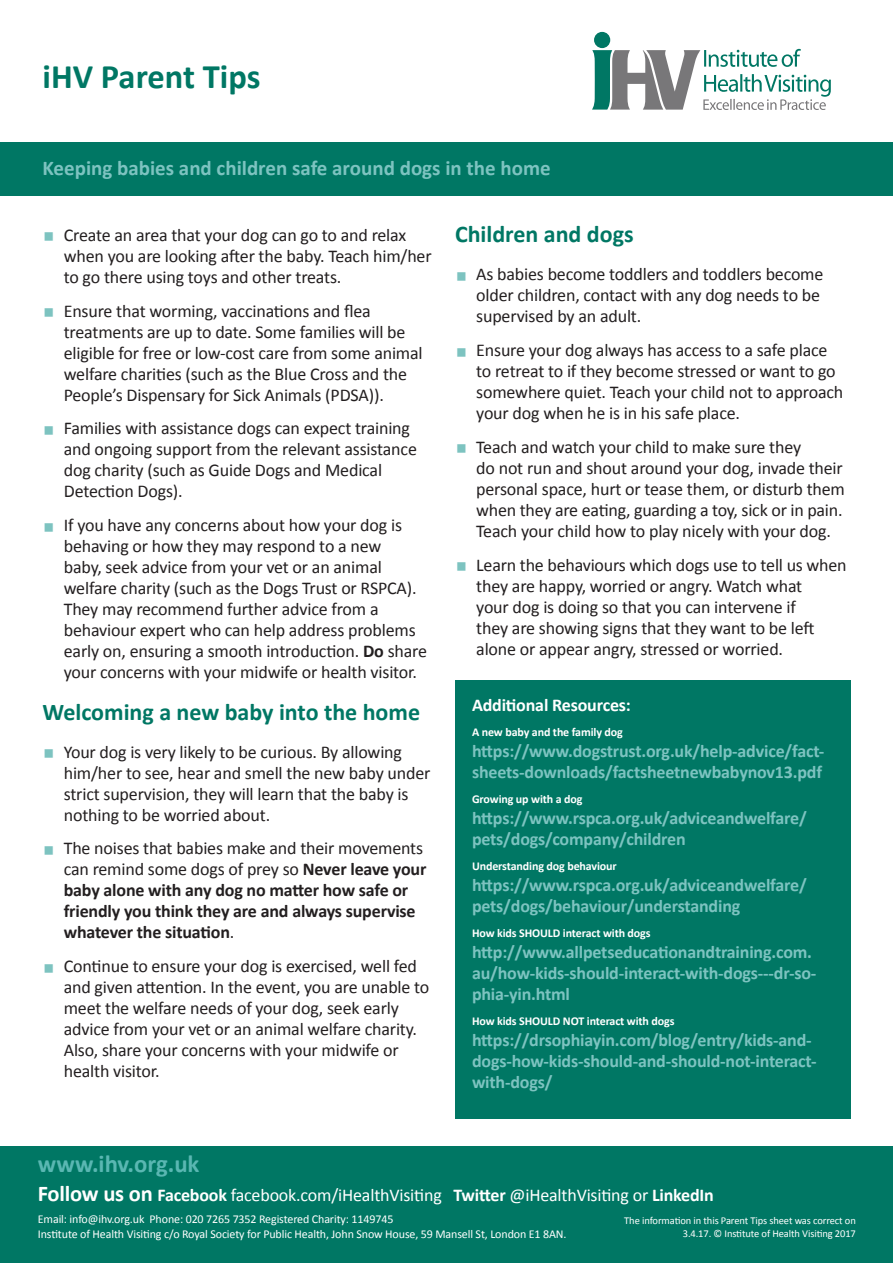
<style>
.page{position:relative;width:893px;height:1263px;background:#fff}
.page>*{position:absolute;margin:0;border:0;box-sizing:border-box;transform-origin:0 0}
.t1{font:700 34.5px "Calibri";color:#007764}
.t2{font:700 24.75px "Calibri";color:#5ab7b2}
.General_Headings{font:700 24px "Calibri";color:#007764}
.t3{font:700 21px "Calibri";color:#7dc3c0}
.Body_Text{font:18px/21px "Calibri";letter-spacing:-.01em;color:#231f20}
.t4{font:700 18px/21px "Calibri";letter-spacing:-.01em;color:#7dc3c0}
.Body_Text-2{font:700 18px/21px "Calibri";letter-spacing:-.01em;color:#231f20}
.t5{font:18px "Calibri";letter-spacing:-.01em;color:#fff}
.t6{font:700 18px "Calibri";letter-spacing:-.01em;color:#fff}
.t7{font:12px "Calibri";letter-spacing:-.01em;color:#fff}
.t8{font:700 12px "Calibri";letter-spacing:-.01em;color:#fff}
.t9{font:10.5px/13.5px "Calibri";letter-spacing:-.01em;color:#fff;text-align:right}
.s1{font-size:36px;color:#7dc3c0}
.s2{font-weight:700}
.s3{font-weight:400;font-size:36px;color:#7dc3c0}
.s4{font-weight:400}
.s5{font-weight:700;font-size:22.5px}
</style>
<div class="page">
<div style="left:0;top:1146px;width:893px;height:117px;background:#007764"></div>
<div style="left:0;top:142px;width:893px;height:53px;background:#007764"></div>
<div style="left:594px;top:32px;width:16px;height:16px;background:#007764;border-radius:50%"></div>
<svg style="left:592px;top:49px;width:239px;height:61px"></svg>
<div style="left:455px;top:681px;width:395px;height:438px;background:#007764"></div>
<p class="t1" style="left:43px;top:54px;width:220px">iHV Parent Tips</p>
<p class="t3" style="left:43px;top:155px;width:510px">Keeping babies and children safe around dogs in the home</p>
<p class="Body_Text" style="left:64px;top:224px;width:369px;text-indent:-21px"><span class="s1">▪</span> Create an area that your dog can go to and relax when you are looking after the baby. Teach him/her to go there using toys and other treats.</p>
<p class="Body_Text" style="left:64px;top:300px;width:360px;text-indent:-21px"><span class="s1">▪</span> Ensure that worming, vaccinations and flea treatments are up to date. Some families will be eligible for free or low-cost care from some animal welfare charities (such as the Blue Cross and the People’s Dispensary for Sick Animals (PDSA)).</p>
<p class="Body_Text" style="left:64px;top:418px;width:355px;text-indent:-21px"><span class="s1">▪</span> Families with assistance dogs can expect training and ongoing support from the relevant assistance dog charity (such as Guide Dogs and Medical Detection Dogs).</p>
<p class="Body_Text" style="left:64px;top:515px;width:365px;text-indent:-21px"><span class="s1">▪</span> If you have any concerns about how your dog is behaving or how they may respond to a new<br>baby, seek advice from your vet or an animal welfare charity (such as the Dogs Trust or RSPCA).<br>They may recommend further advice from a behaviour expert who can help address problems early on, ensuring a smooth introduction. <span class="s2">Do</span> share your concerns with your midwife or health visitor.</p>
<p class="General_Headings" style="left:43px;top:696px;width:379px">Welcoming a new baby into the home</p>
<p class="Body_Text" style="left:64px;top:741px;width:368px;text-indent:-21px"><span class="s1">▪</span> Your dog is very likely to be curious. By allowing him/her to see, hear and smell the new baby under strict supervision, they will learn that the baby is nothing to be worried about.</p>
<p class="Body_Text-2" style="left:64px;top:838px;width:364px;text-indent:-21px"><span class="s3">▪</span> <span class="s4">The noises that babies make and their movements can remind some dogs of prey so</span> Never leave your baby alone with any dog no matter how safe or friendly you think they are and always supervise whatever the situation<span class="s4">.</span></p>
<p class="Body_Text" style="left:64px;top:956px;width:367px;text-indent:-21px"><span class="s1">▪</span> Continue to ensure your dog is exercised, well fed and given attention. In the event, you are unable to meet the welfare needs of your dog, seek early advice from your vet or an animal welfare charity.<br>Also, share your concerns with your midwife or health visitor.</p>
<p class="General_Headings" style="left:455px;top:219px;width:180px">Children and dogs</p>
<p class="Body_Text" style="left:476px;top:264px;width:349px;text-indent:-21px"><span class="s1">▪</span> As babies become toddlers and toddlers become older children, contact with any dog needs to be supervised by an adult.</p>
<p class="Body_Text" style="left:476px;top:340px;width:369px;text-indent:-21px"><span class="s1">▪</span> Ensure your dog always has access to a safe place to retreat to if they become stressed or want to go somewhere quiet. Teach your child not to approach your dog when he is in his safe place.</p>
<p class="Body_Text" style="left:476px;top:436px;width:370px;text-indent:-21px"><span class="s1">▪</span> Teach and watch your child to make sure they<br>do not run and shout around your dog, invade their personal space, hurt or tease them, or disturb them when they are eating, guarding a toy, sick or in pain.<br>Teach your child how to play nicely with your dog.</p>
<p class="Body_Text" style="left:476px;top:554px;width:372px;text-indent:-21px"><span class="s1">▪</span> Learn the behaviours which dogs use to tell us when they are happy, worried or angry. Watch what<br>your dog is doing so that you can intervene if<br>they are showing signs that they want to be left alone or appear angry, stressed or worried.</p>
<p class="t6" style="left:472px;top:694px;width:160px">Additional Resources:</p>
<p class="t8" style="left:472px;top:725px;width:152px">A new baby and the family dog</p>
<p class="t4" style="left:472px;top:741px;width:354px">https://www.dogstrust.org.uk/help-advice/fact&shy;sheets-downloads/factsheetnewbabynov13.pdf</p>
<p class="t8" style="left:472px;top:792px;width:112px">Growing up with a dog</p>
<p class="t4" style="left:472px;top:808px;width:336px">https://www.rspca.org.uk/adviceandwelfare/ pets/dogs/company/children</p>
<p class="t8" style="left:472px;top:859px;width:146px">Understanding dog behaviour</p>
<p class="t4" style="left:472px;top:875px;width:336px">https://www.rspca.org.uk/adviceandwelfare/ pets/dogs/behaviour/understanding</p>
<p class="t8" style="left:472px;top:926px;width:180px">How kids SHOULD interact with dogs</p>
<p class="t4" style="left:472px;top:942px;width:346px">http://www.allpetseducationandtraining.com. au/how-kids-should-interact-with-dogs---dr-so&shy;phia-yin.html</p>
<p class="t8" style="left:472px;top:1014px;width:204px">How kids SHOULD NOT interact with dogs</p>
<p class="t4" style="left:472px;top:1030px;width:346px">https://drsophiayin.com/blog/entry/kids-and&shy;dogs-how-kids-should-and-should-not-interact&shy;with-dogs/</p>
<p class="t2" style="left:38px;top:1148px;width:163px">www.ihv.org.uk</p>
<p class="t5" style="left:38px;top:1183px;width:677px"><span class="s5">Follow us on</span> <span class="s2">Facebook</span> facebook.com/iHealthVisiting <span class="s2">Twitter</span> @iHealthVisiting or <span class="s2">LinkedIn</span></p>
<p class="t7" style="left:38px;top:1211px;width:357px">Email: info@ihv.org.uk Phone: 020 7265 7352 Registered Charity: 1149745</p>
<p class="t7" style="left:38px;top:1226px;width:530px">Institute of Health Visiting c/o Royal Society for Public Health, John Snow House, 59 Mansell St, London E1 8AN.</p>
<p class="t9" style="left:624px;top:1213px;width:233px">The information in this Parent Tips sheet was correct on<br>3.4.17. © Institute of Health Visiting 2017</p>
</div>
